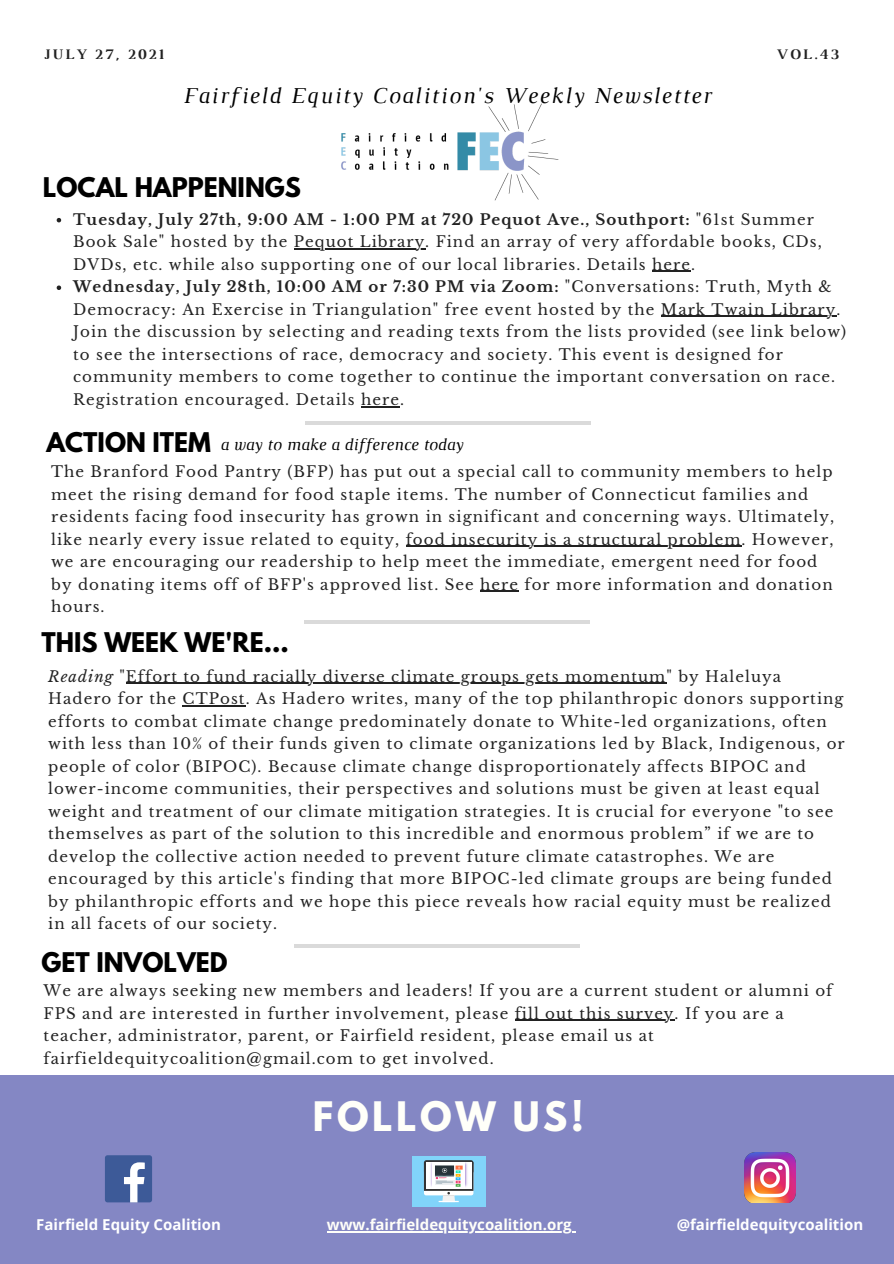
<style>
.page{position:relative;width:894px;height:1264px;background:#fff}
.page>*{position:absolute;margin:0;border:0;box-sizing:border-box;transform-origin:0 0}
.t1{font:700 36px "League Spartan";letter-spacing:.1em;color:#fffff9}
.t2{font:700 24px "League Spartan";color:#000}
.t3{font:italic 23.25px "Luthier";letter-spacing:.07em;color:#000}
.t4{font:italic 17.4px "Luthier";color:#000}
.t5{font:15px/22.5px "Libre Baskerville";letter-spacing:.07em;color:#222}
.t6{font:700 15px "Open Sans";color:#fff}
.t7{font:700 15px "Open Sans";color:#fffff9}
.t8{font:700 14.85px "Luthier";letter-spacing:.14em;color:#222}
.s1{font-weight:700}
.s2{font-style:italic}
</style>
<div class="page">
<svg style="left:57px;top:218px;width:4px;height:4px"></svg>
<hr style="left:294px;top:248px;width:131px;height:1px;background:#222">
<hr style="left:652px;top:271px;width:39px;height:1px;background:#222">
<svg style="left:57px;top:285px;width:4px;height:5px"></svg>
<hr style="left:660px;top:316px;width:176px;height:1px;background:#222">
<hr style="left:361px;top:406px;width:39px;height:1px;background:#222">
<hr style="left:514px;top:1019px;width:160px;height:1px;background:#222">
<hr style="left:405px;top:546px;width:336px;height:1px;background:#222">
<hr style="left:480px;top:591px;width:39px;height:1px;background:#222">
<div style="left:0;top:1075px;width:893px;height:188px;background:#8487c4"></div>
<img style="left:744px;top:1152px;width:51px;height:50px">
<div style="left:105px;top:1155px;width:47px;height:47px;background:#3d5a98;border-radius:3px"></div>
<svg style="left:124px;top:1162px;width:21px;height:40px"></svg>
<div style="left:412px;top:1155px;width:73px;height:51px;background:#81d4fa"></div>
<svg style="left:424px;top:1160px;width:49px;height:42px;background:#b8c2c7"></svg>
<hr style="left:327px;top:1231px;width:244px;height:1px;background:#fffff9">
<hr style="left:126px;top:682px;width:540px;height:2px;background:#222">
<hr style="left:182px;top:705px;width:63px;height:1px;background:#222">
<img style="left:341px;top:103px;width:218px;height:98px">
<hr style="left:304px;top:620px;width:285px;height:3px;background:#000">
<hr style="left:294px;top:944px;width:285px;height:3px;background:#000">
<hr style="left:305px;top:421px;width:285px;height:4px;background:#dadada">
<p class="t8" style="left:44px;top:49px;width:121px">JULY 27, 2021</p>
<p class="t8" style="left:775px;top:49px;width:64px">VOL.43</p>
<p class="t3" style="left:183px;top:87px;width:529px">Fairfield Equity Coalition's Weekly Newsletter</p>
<p class="t2" style="left:43px;top:175px;width:259px">LOCAL HAPPENINGS</p>
<p class="t5" style="left:73px;top:208px;width:750px"><span class="s1">Tuesday, July 27th, 9:00 AM - 1:00 PM at 720 Pequot Ave., Southport:</span> "61st Summer<br>Book Sale" hosted by the Pequot Library. Find an array of very affordable books, CDs,<br>DVDs, etc. while also supporting one of our local libraries. Details here.</p>
<p class="t5" style="left:73px;top:276px;width:774px"><span class="s1">Wednesday, July 28th, 10:00 AM or 7:30 PM via Zoom:</span> "Conversations: Truth, Myth &amp; Democracy: An Exercise in Triangulation" free event hosted by the Mark Twain Library.<br>Join the discussion by selecting and reading texts from the lists provided (see link below) to see the intersections of race, democracy and society. This event is designed for community members to come together to continue the important conversation on race.<br>Registration encouraged. Details here.</p>
<p class="t2" style="left:46px;top:430px;width:166px">ACTION ITEM</p>
<p class="t4" style="left:220px;top:438px;width:244px">a way to make a difference today</p>
<p class="t5" style="left:51px;top:460px;width:784px">The Branford Food Pantry (BFP) has put out a special call to community members to help meet the rising demand for food staple items. The number of Connecticut families and residents facing food insecurity has grown in significant and concerning ways. Ultimately, like nearly every issue related to equity, food insecurity is a structural problem. However, we are encouraging our readership to help meet the immediate, emergent need for food by donating items off of BFP's approved list. See here for more information and donation hours.</p>
<p class="t2" style="left:42px;top:630px;width:249px">THIS WEEK WE'RE...</p>
<p class="t5" style="left:48px;top:665px;width:797px"><span class="s2">Reading</span> "Effort to fund racially diverse climate groups gets momentum" by Haleluya Hadero for the CTPost. As Hadero writes, many of the top philanthropic donors supporting efforts to combat climate change predominately donate to White-led organizations, often with less than 10% of their funds given to climate organizations led by Black, Indigenous, or people of color (BIPOC). Because climate change disproportionately affects BIPOC and lower-income communities, their perspectives and solutions must be given at least equal weight and treatment of our climate mitigation strategies. It is crucial for everyone "to see themselves as part of the solution to this incredible and enormous problem” if we are to develop the collective action needed to prevent future climate catastrophes. We are encouraged by this article's finding that more BIPOC-led climate groups are being funded by philanthropic efforts and we hope this piece reveals how racial equity must be realized in all facets of our society.</p>
<p class="t2" style="left:42px;top:950px;width:187px">GET INVOLVED</p>
<p class="t5" style="left:44px;top:979px;width:790px">We are always seeking new members and leaders! If you are a current student or alumni of FPS and are interested in further involvement, please fill out this survey. If you are a teacher, administrator, parent, or Fairfield resident, please email us at fairfieldequitycoalition@gmail.com to get involved.</p>
<p class="t1" style="left:313px;top:1098px;width:272px">FOLLOW US!</p>
<p class="t6" style="left:36px;top:1213px;width:186px">Fairfield Equity Coalition</p>
<p class="t7" style="left:327px;top:1213px;width:246px">www.fairfieldequitycoalition.org</p>
<p class="t6" style="left:676px;top:1213px;width:188px">@fairfieldequitycoalition</p>
</div>
